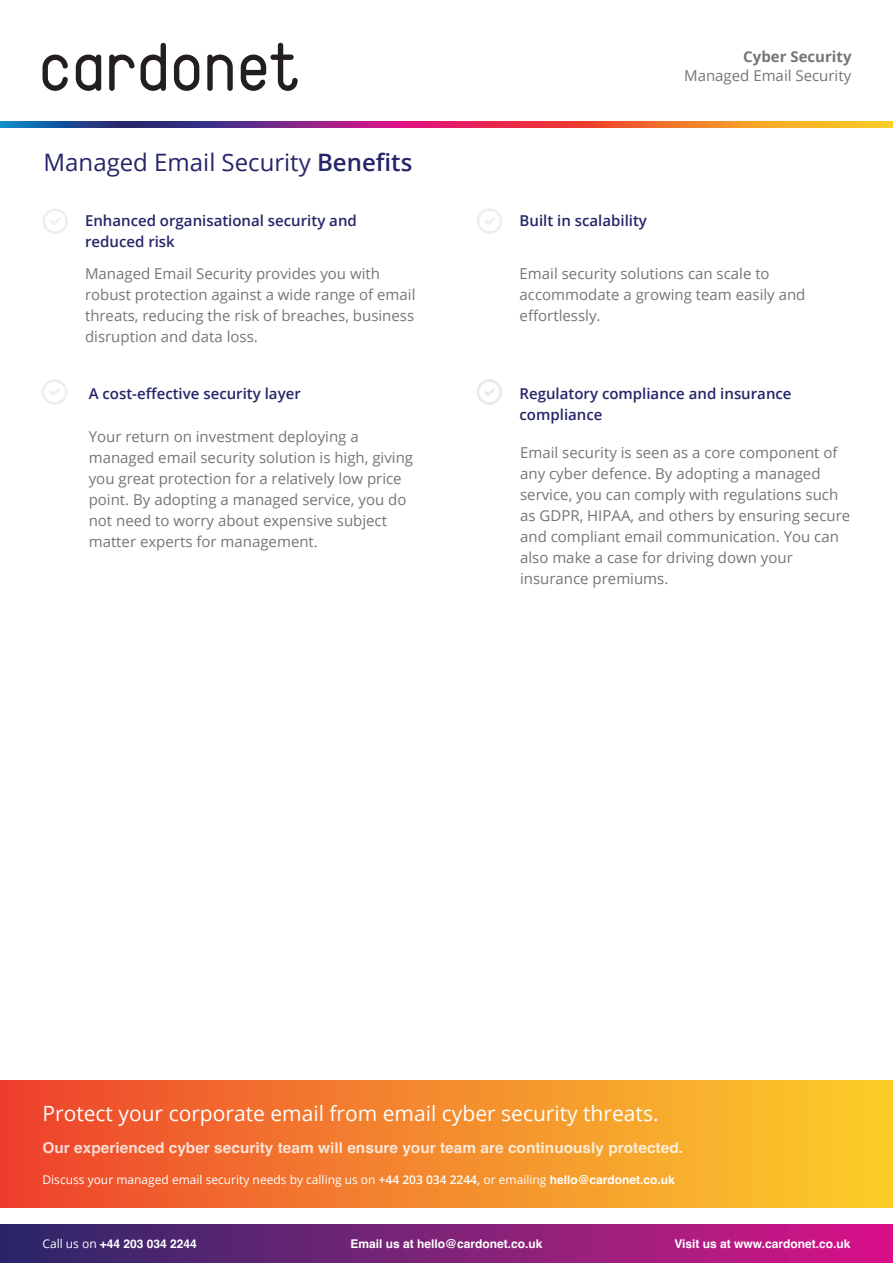
<style>
.page{position:relative;width:893px;height:1263px;background:#fff}
.page>*{position:absolute;margin:0;border:0;box-sizing:border-box;transform-origin:0 0}
.t1{font:24px "Open Sans";color:#252569}
.t2{font:21px "Open Sans";color:#fff}
.t3{font:15px/21px "Open Sans";color:#777574}
.t4{font:600 15px/21px "Open Sans";color:#252569}
.t5{font:700 15px "Helvetica";color:rgb(255 255 255/.8)}
.t6{font:700 15px "Open Sans";color:#777574}
.t7{font:12px "Open Sans";color:#fff}
.t8{font:700 12px "Helvetica";color:#fff}
.s1{font-weight:600}
.s2{font-family:"Helvetica";font-weight:700}
.s3{font-family:"Open Sans";font-weight:400}
</style>
<div class="page">
<div style="left:0;top:1225px;width:893px;height:38px;background:linear-gradient(to right,#2a2a69,#d71688)"></div>
<svg style="left:43px;top:55px;width:25px;height:36px"></svg>
<svg style="left:76px;top:55px;width:25px;height:36px"></svg>
<svg style="left:174px;top:55px;width:25px;height:36px"></svg>
<svg style="left:207px;top:55px;width:26px;height:36px"></svg>
<svg style="left:141px;top:43px;width:25px;height:48px"></svg>
<svg style="left:109px;top:55px;width:26px;height:36px"></svg>
<svg style="left:241px;top:43px;width:57px;height:48px"></svg>
<img style="left:0;top:122px;width:893px;height:6px">
<div style="left:0;top:1080px;width:893px;height:127px;background:linear-gradient(to right,#ed432f,#fbd02a)"></div>
<svg style="left:43px;top:209px;width:25px;height:25px"></svg>
<svg style="left:42px;top:379px;width:25px;height:26px"></svg>
<svg style="left:477px;top:379px;width:25px;height:26px"></svg>
<svg style="left:477px;top:208px;width:25px;height:26px"></svg>
<p class="t6" style="left:743px;top:50px;width:110px">Cyber Security</p>
<h1 class="t1" style="left:44px;top:153px;width:370px">Managed Email Security <span class="s1">Benefits</span></h1>
<p class="t4" style="left:85px;top:212px;width:273px">Enhanced organisational security and reduced risk</p>
<p class="t3" style="left:85px;top:264px;width:332px">Managed Email Security provides you with robust protection against a wide range of email threats, reducing the risk of breaches, business disruption and data loss.</p>
<p class="t4" style="left:89px;top:384px;width:214px">A cost-effective security layer</p>
<p class="t3" style="left:89px;top:428px;width:326px">Your return on investment deploying a managed email security solution is high, giving you great protection for a relatively low price point. By adopting a managed service, you do not need to worry about expensive subject matter experts for management.</p>
<p class="t3" style="left:684px;top:67px;width:169px">Managed Email Security</p>
<p class="t4" style="left:520px;top:212px;width:129px">Built in scalability</p>
<p class="t3" style="left:520px;top:264px;width:287px">Email security solutions can scale to accommodate a growing team easily and effortlessly.</p>
<p class="t4" style="left:520px;top:384px;width:274px">Regulatory compliance and insurance compliance</p>
<p class="t3" style="left:520px;top:444px;width:332px">Email security is seen as a core component of any cyber defence. By adopting a managed service, you can comply with regulations such as GDPR, HIPAA, and others by ensuring secure and compliant email communication. You can also make a case for driving down your insurance premiums.</p>
<h2 class="t2" style="left:43px;top:1105px;width:618px">Protect your corporate email from email cyber security threats.</h2>
<p class="t5" style="left:43px;top:1141px;width:642px">Our experienced cyber security team will ensure your team are continuously protected.</p>
<p class="t7" style="left:43px;top:1174px;width:634px">Discuss your managed email security needs by calling us on <span class="s1">+44 203 034 2244,</span> or emailing <span class="s2">hello@cardonet.co.uk</span></p>
<p class="t8" style="left:43px;top:1239px;width:156px"><span class="s3">Call us on</span> +44 203 034 2244</p>
<p class="t8" style="left:351px;top:1239px;width:193px">Email us at hello@cardonet.co.uk</p>
<p class="t8" style="left:674px;top:1239px;width:178px">Visit us at www.cardonet.co.uk</p>
</div>
